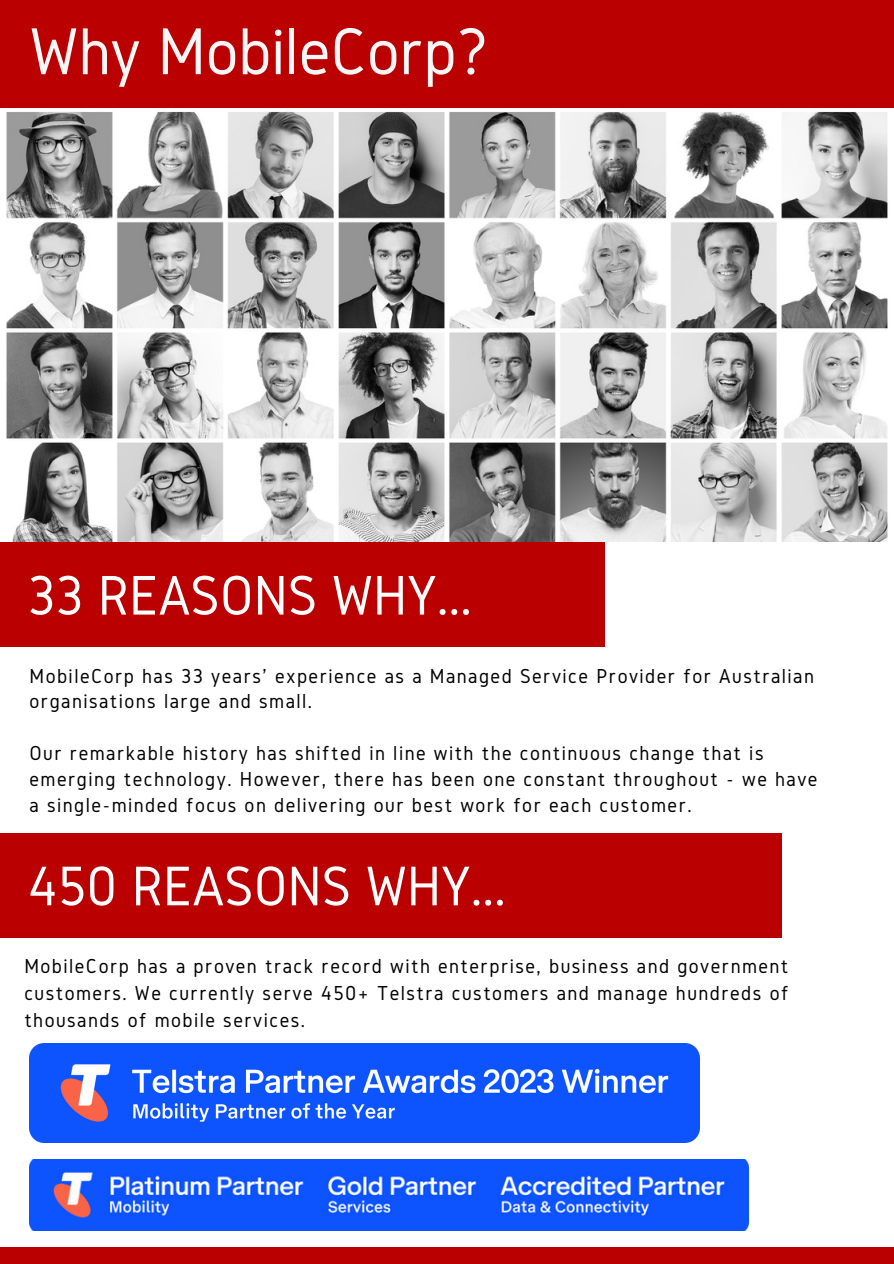
<style>
.page{position:relative;width:894px;height:1264px;background:#fff}
.page>*{position:absolute;margin:0;border:0;box-sizing:border-box;transform-origin:0 0}
.t1{font:68.85px "Gidole";color:#f7f6f6}
.t2{font:57.9px "Gidole";color:#fff}
.t3{font:21px/25.8px "Gidole";letter-spacing:.07em;color:#000}
</style>
<div class="page">
<div style="left:0;top:1247px;width:893px;height:16px;background:#ba0000"></div>
<div style="left:0;top:0;width:893px;height:125px;background:#ba0000"></div>
<div style="left:0;top:832px;width:781px;height:105px;background:#ba0000"></div>
<img style="left:0;top:108px;width:893px;height:433px">
<div style="left:0;top:542px;width:604px;height:105px;background:#ba0000"></div>
<img style="left:29px;top:1043px;width:670px;height:99px">
<img style="left:29px;top:1159px;width:719px;height:71px">
<h1 class="t1" style="left:29px;top:13px;width:460px">Why MobileCorp?</h1>
<h2 class="t2" style="left:27px;top:563px;width:446px">33 REASONS WHY...</h2>
<p class="t3" style="left:29px;top:662px;width:785px">MobileCorp has 33 years' experience as a Managed Service Provider for Australian organisations large and small.</p>
<p class="t3" style="left:29px;top:740px;width:789px">Our remarkable history has shifted in line with the continuous change that is emerging technology. However, there has been one constant throughout - we have a single-minded focus on delivering our best work for each customer.</p>
<h2 class="t2" style="left:27px;top:854px;width:479px">450 REASONS WHY...</h2>
<p class="t3" style="left:24px;top:951px;width:765px;line-height:27px;text-align:justify">MobileCorp has a proven track record with enterprise, business and government customers. We currently serve 450+ Telstra customers and manage hundreds of thousands of mobile services.</p>
</div>
